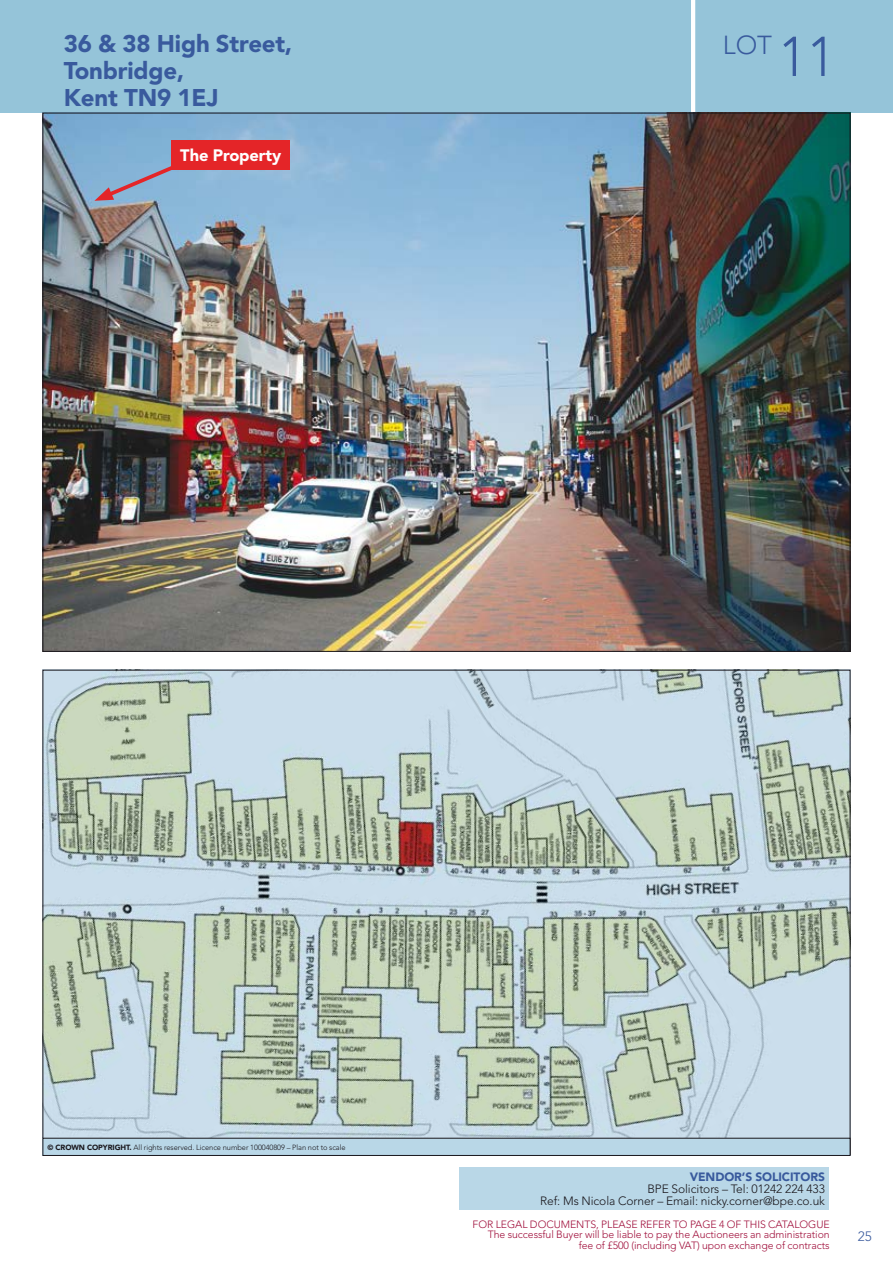
<style>
.page{position:relative;width:893px;height:1263px;background:#fff}
.page>*{position:absolute;margin:0;border:0;box-sizing:border-box;transform-origin:0 0}
.t1{font:300 55.5px "Avenir LT Std";color:#395a9d}
.t2{font:300 25.8px "Avenir LT Std";color:#395a9d}
.t3{font:900 24px/27px "Avenir LT Std";letter-spacing:-.005em;color:#395a9d}
.t4{font:900 16.5px "Avenir LT Std";letter-spacing:-.005em;color:#fff}
.t5{font:300 13.5px "Avenir LT Std";color:#395a9d}
.t6{font:300 12px/12px "Avenir LT Std";letter-spacing:-.005em;color:#1a171c;text-align:right}
.t7{font:900 12px "Avenir LT Std";letter-spacing:-.005em;color:#395a9d}
.t8{font:300 10.5px/10.5px "Avenir LT Std";letter-spacing:-.005em;color:#a00f3b;text-align:right}
.t9{font:300 7.5px "Avenir LT Std";letter-spacing:-.005em;color:#1a171c}
.s1{font-weight:900}
</style>
<div class="page">
<div style="left:0;top:0;width:893px;height:113px;background:#95c4d9"></div>
<hr style="left:691px;top:0;width:4px;height:113px;background:#fff">
<img style="left:45px;top:115px;width:803px;height:535px">
<div style="left:459px;top:1167px;width:370px;height:43px;background:#b9d7e7"></div>
<img style="left:45px;top:672px;width:803px;height:466px">
<div style="left:43px;top:1138px;width:807px;height:17px;background:#b9d7e7"></div>
<div style="left:43px;top:1138px;width:807px;height:18px;border:1px solid #1a171c"></div>
<svg style="left:94px;top:161px;width:88px;height:40px;background:#90a4c3"></svg>
<div style="left:172px;top:140px;width:118px;height:30px;background:#e42528"></div>
<h3 class="t3" style="left:64px;top:30px;width:230px">36 &amp; 38 High Street,<br>Tonbridge,<br>Kent TN9 1EJ</h3>
<h3 class="t4" style="left:180px;top:145px;width:103px">The Property</h3>
<h2 class="t2" style="left:723px;top:30px;width:51px">LOT</h2>
<h1 class="t1" style="left:778px;top:24px;width:59px">11</h1>
<p class="t9" style="left:48px;top:1143px;width:300px"><span class="s1">© CROWN COPYRIGHT.</span> All rights reserved. Licence number 100040809 – Plan not to scale</p>
<p class="t7" style="left:690px;top:1169px;width:137px">VENDOR’S SOLICITORS</p>
<p class="t6" style="left:540px;top:1182px;width:286px">BPE Solicitors – Tel: 01242 224 433<br>Ref: Ms Nicola Corner – Email: nicky.corner@bpe.co.uk</p>
<p class="t8" style="left:473px;top:1219px;width:359px">FOR LEGAL DOCUMENTS, PLEASE REFER TO PAGE 4 OF THIS CATALOGUE<br>The successful Buyer will be liable to pay the Auctioneers an administration fee of £500 (including VAT) upon exchange of contracts</p>
<p class="t5" style="left:858px;top:1229px;width:15px">25</p>
</div>
